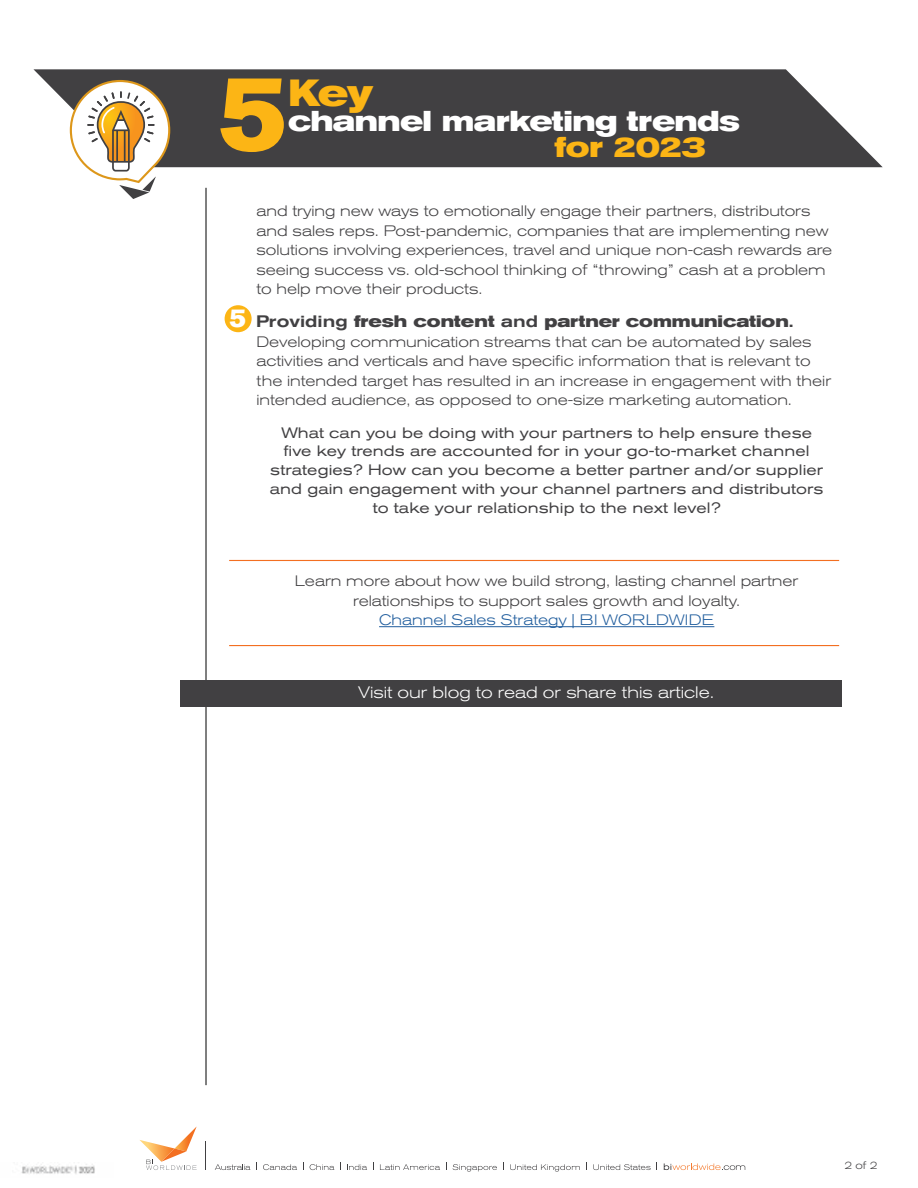
<style>
.page{position:relative;width:918px;height:1188px;background:#fff}
.page>*{position:absolute;margin:0;border:0;box-sizing:border-box;transform-origin:0 0}
.t1{font:105px "Akzidenz Grotesk BE Super";color:#fcb515}
.t2{font:700 expanded 37.5px "Akzidenz Grotesk BE";color:#fcb515}
.t3{font:700 expanded 28.5px "Akzidenz Grotesk BE";letter-spacing:-.02em;color:#fff}
.t4{font:700 expanded 28.5px "Akzidenz Grotesk BE";letter-spacing:-.02em;color:#fcb515}
.t5{font:700 expanded 16.5px "Akzidenz Grotesk BE";color:#414042}
.t6{font:300 expanded 16.5px "Akzidenz Grotesk BE";color:#fff}
.t7{font:300 expanded 15px/19.5px "Akzidenz Grotesk BE";color:#414042}
.t8{font:expanded 15px/18.8px "Akzidenz Grotesk BE";letter-spacing:.005em;color:#414042;text-align:center}
.t9{font:300 expanded 15px "Akzidenz Grotesk BE";color:#215e9e}
.t10{font:300 expanded 10.5px "Akzidenz Grotesk BE";color:#414042}
.s1{font-family:"Akzidenz Grotesk BE Super";font-weight:400;font-stretch:normal;font-size:25.5px;color:#fff}
.s2{font-weight:500}
</style>
<div class="page">
<div style="left:225px;top:305px;width:27px;height:27px;background:#fcb515;border-radius:50%"></div>
<hr style="left:379px;top:626px;width:335px;height:1px;background:#215e9e">
<hr style="left:206px;top:188px;width:1px;height:897px;background:#000">
<svg style="left:33px;top:69px;width:850px;height:98px;background:#555456"></svg>
<svg style="left:69px;top:79px;width:102px;height:120px"></svg>
<div style="left:180px;top:680px;width:662px;height:27px;background:#414042"></div>
<hr style="left:229px;top:560px;width:610px;height:1px;background:#f36f21">
<hr style="left:229px;top:645px;width:610px;height:1px;background:#f36f21">
<svg style="left:139px;top:1126px;width:58px;height:44px"></svg>
<svg style="left:205px;top:1142px;width:1px;height:28px"></svg>
<svg style="left:215px;top:1164px;width:35px;height:6px"></svg>
<svg style="left:263px;top:1164px;width:34px;height:6px"></svg>
<svg style="left:310px;top:1164px;width:24px;height:6px"></svg>
<svg style="left:347px;top:1164px;width:20px;height:6px"></svg>
<svg style="left:380px;top:1164px;width:60px;height:6px"></svg>
<svg style="left:453px;top:1164px;width:44px;height:8px"></svg>
<svg style="left:510px;top:1164px;width:70px;height:8px"></svg>
<svg style="left:593px;top:1164px;width:58px;height:6px"></svg>
<svg style="left:664px;top:1163px;width:81px;height:7px"></svg>
<img style="left:21px;top:1164px;width:74px;height:10px">
<h1 class="t1" style="left:219px;top:52px;width:69px">5</h1>
<h2 class="t2" style="left:288px;top:71px;width:87px">Key</h2>
<h3 class="t3" style="left:288px;top:105px;width:453px">channel marketing trends</h3>
<h3 class="t4" style="left:555px;top:130px;width:153px">for 2023</h3>
<p class="t7" style="left:256px;top:202px;width:577px">and trying new ways to emotionally engage their partners, distributors and sales reps. Post-pandemic, companies that are implementing new solutions involving experiences, travel and unique non-cash rewards are seeing success vs. old-school thinking of “throwing” cash at a problem to help move their products.</p>
<p class="t5" style="left:230px;top:312px;width:566px"><span class="s1">5</span> <span class="s2">Providing</span> fresh content <span class="s2">and</span> partner communication<span class="s2">.</span></p>
<p class="t7" style="left:256px;top:332px;width:576px">Developing communication streams that can be automated by sales activities and verticals and have specific information that is relevant to the intended target has resulted in an increase in engagement with their intended audience, as opposed to one-size marketing automation.</p>
<p class="t8" style="left:270px;top:423px;width:555px">What can you be doing with your partners to help ensure these five key trends are accounted for in your go-to-market channel strategies? How can you become a better partner and/or supplier and gain engagement with your channel partners and distributors to take your relationship to the next level?</p>
<p class="t7" style="left:295px;top:571px;width:505px;text-align:center">Learn more about how we build strong, lasting channel partner relationships to support sales growth and loyalty.</p>
<p class="t9" style="left:379px;top:612px;width:337px">Channel Sales Strategy | BI WORLDWIDE</p>
<p class="t6" style="left:358px;top:683px;width:357px">Visit our blog to read or share this article.</p>
<p class="t10" style="left:844px;top:1159px;width:35px">2 of 2</p>
</div>
